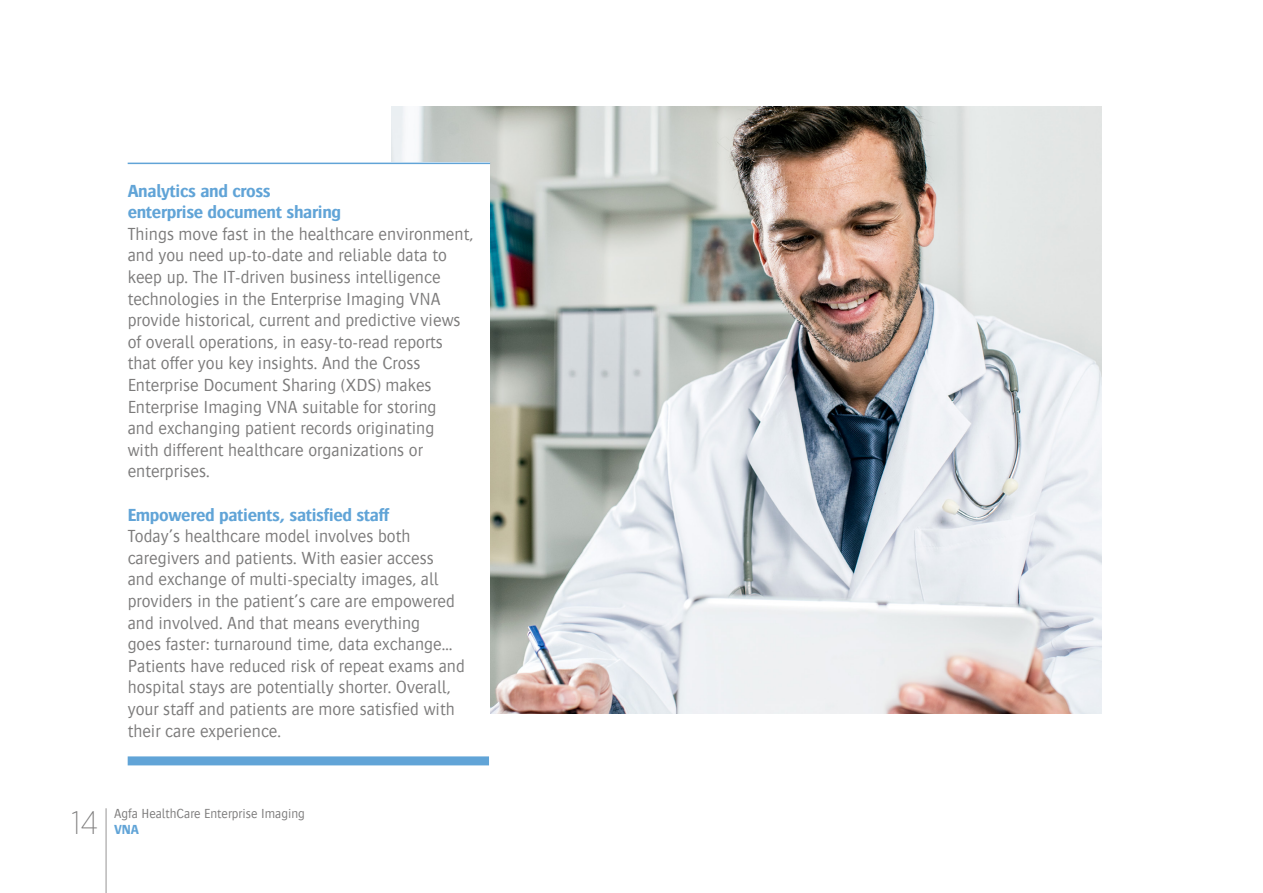
<style>
.page{position:relative;width:1263px;height:893px;background:#fff}
.page>*{position:absolute;margin:0;border:0;box-sizing:border-box;transform-origin:0 0}
.t1{font:200 32.4px "Gotham Narrow";color:#7c7b7b}
.t2{font:300 18px/21.6px "Bosis For Agfa";color:#7c7b7b}
.t3{font:700 18px/21.6px "Bosis For Agfa";letter-spacing:-.02em;color:#61a4d7}
.t4{font:300 13.5px "Bosis For Agfa";color:#7c7b7b}
.t5{font:700 13.5px "Bosis For Agfa";color:#61a4d7}
</style>
<div class="page">
<hr style="left:105px;top:808px;width:2px;height:85px;background:#b9b8b8">
<img style="left:391px;top:106px;width:710px;height:607px">
<div style="left:106px;top:163px;width:384px;height:574px;background:#fff"></div>
<hr style="left:128px;top:163px;width:362px;height:1px;background:#61a4d7">
<div style="left:128px;top:756px;width:361px;height:9px;background:#61a4d7"></div>
<p class="t3" style="left:128px;top:179px;width:215px">Analytics and cross enterprise document sharing</p>
<p class="t2" style="left:128px;top:223px;width:347px">Things move fast in the healthcare environment, and you need up-to-date and reliable data to keep up. The IT-driven business intelligence technologies in the Enterprise Imaging VNA provide historical, current and predictive views of overall operations, in easy-to-read reports that offer you key insights. And the Cross Enterprise Document Sharing (XDS) makes Enterprise Imaging VNA suitable for storing<br>and exchanging patient records originating<br>with different healthcare organizations or enterprises.</p>
<p class="t3" style="left:128px;top:503px;width:263px">Empowered patients, satisfied staff</p>
<p class="t2" style="left:128px;top:525px;width:339px">Today’s healthcare model involves both caregivers and patients. With easier access<br>and exchange of multi-specialty images, all providers in the patient’s care are empowered and involved. And that means everything<br>goes faster: turnaround time, data exchange… Patients have reduced risk of repeat exams and hospital stays are potentially shorter. Overall, your staff and patients are more satisfied with their care experience.</p>
<h1 class="t1" style="left:71px;top:803px;width:28px">14</h1>
<p class="t4" style="left:114px;top:806px;width:192px">Agfa HealthCare Enterprise Imaging</p>
<p class="t5" style="left:114px;top:822px;width:27px">VNA</p>
</div>
